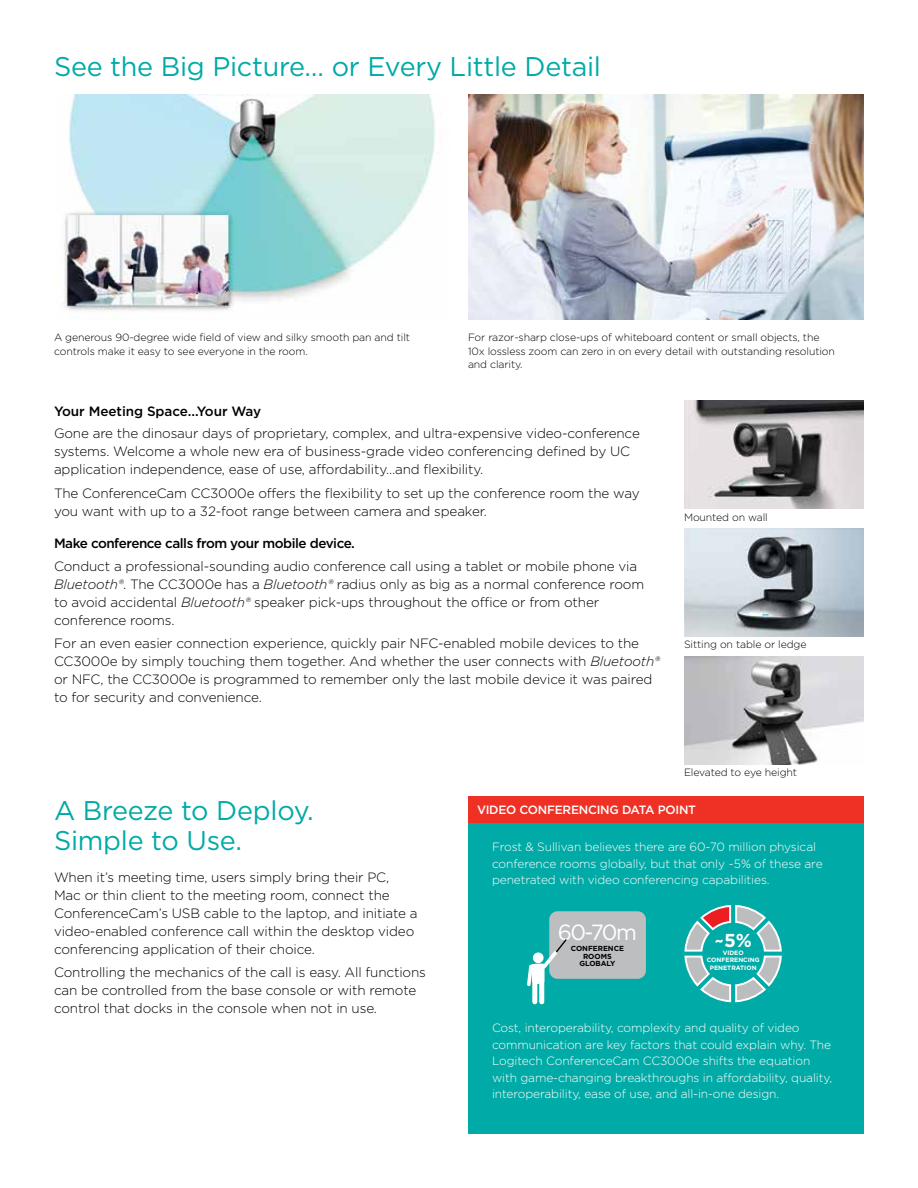
<style>
.page{position:relative;width:918px;height:1188px;background:#fff}
.page>*{position:absolute;margin:0;border:0;box-sizing:border-box;transform-origin:0 0}
.t1{font:27px/30px "Gotham";letter-spacing:-.01em;color:#00aaa6}
.t2{font:21.9px "Gotham";color:#fff}
.t3{font:700 18.75px "Gotham";color:#fff}
.t4{font:300 13.5px/18px "Gotham";letter-spacing:-.01em;color:#000}
.t5{font:500 13.5px "Gotham";letter-spacing:-.035em;color:#000}
.t6{font:500 13.5px "Gotham";letter-spacing:-.005em;color:#000}
.t7{font:300 12px/16.5px "Gotham";letter-spacing:-.01em;color:#fff}
.t8{font:500 12px "Gotham";letter-spacing:-.02em;color:#fff}
.t9{font:300 10.5px/13.5px "Gotham";letter-spacing:-.01em;color:#000}
.t10{font:700 7.35px/7.8px "Gotham";color:#000;text-align:center}
.t11{font:700 6.3px/7.5px "Gotham";color:#fff;text-align:center}
.s1{font-style:italic}
</style>
<div class="page">
<div style="left:468px;top:796px;width:396px;height:338px;background:#00aaa6"></div>
<div style="left:549px;top:911px;width:97px;height:68px;background:#bcbec0;border-radius:8px"></div>
<div style="left:532px;top:981px;width:5px;height:23px;background:#fff;border-radius:3px"></div>
<div style="left:539px;top:981px;width:5px;height:23px;background:#fff;border-radius:3px"></div>
<svg style="left:527px;top:938px;width:41px;height:48px"></svg>
<svg style="left:684px;top:905px;width:98px;height:97px"></svg>
<div style="left:468px;top:796px;width:396px;height:28px;background:#ee3124"></div>
<img style="left:63px;top:95px;width:372px;height:216px">
<img style="left:468px;top:94px;width:396px;height:226px">
<img style="left:684px;top:401px;width:180px;height:108px">
<img style="left:684px;top:529px;width:180px;height:108px">
<img style="left:684px;top:657px;width:180px;height:108px">
<h1 class="t1" style="left:54px;top:51px;width:548px">See the Big Picture… or Every Little Detail</h1>
<p class="t9" style="left:54px;top:331px;width:358px">A generous 90-degree wide field of view and silky smooth pan and tilt controls make it easy to see everyone in the room.</p>
<p class="t9" style="left:468px;top:331px;width:369px">For razor-sharp close-ups of whiteboard content or small objects, the<br>10x lossless zoom can zero in on every detail with outstanding resolution and clarity.</p>
<p class="t6" style="left:54px;top:403px;width:209px">Your Meeting Space...Your Way</p>
<p class="t4" style="left:54px;top:424px;width:587px">Gone are the dinosaur days of proprietary, complex, and ultra-expensive video-conference systems. Welcome a whole new era of business-grade video conferencing defined by UC application independence, ease of use, affordability…and flexibility.</p>
<p class="t4" style="left:54px;top:484px;width:587px">The ConferenceCam CC3000e offers the flexibility to set up the conference room the way you want with up to a 32-foot range between camera and speaker.</p>
<p class="t5" style="left:54px;top:535px;width:302px">Make conference calls from your mobile device.</p>
<p class="t4" style="left:54px;top:557px;width:592px">Conduct a professional-sounding audio conference call using a tablet or mobile phone via <span class="s1">Bluetooth®</span>. The CC3000e has a <span class="s1">Bluetooth®</span> radius only as big as a normal conference room to avoid accidental <span class="s1">Bluetooth®</span> speaker pick-ups throughout the office or from other conference rooms.</p>
<p class="t4" style="left:54px;top:634px;width:607px">For an even easier connection experience, quickly pair NFC-enabled mobile devices to the CC3000e by simply touching them together. And whether the user connects with <span class="s1">Bluetooth® </span>or NFC, the CC3000e is programmed to remember only the last mobile device it was paired to for security and convenience.</p>
<p class="t9" style="left:684px;top:510px;width:85px">Mounted on wall</p>
<p class="t9" style="left:684px;top:638px;width:124px">Sitting on table or ledge</p>
<p class="t9" style="left:684px;top:766px;width:115px">Elevated to eye height</p>
<h1 class="t1" style="left:54px;top:796px;width:261px">A Breeze to Deploy.<br>Simple to Use.</h1>
<p class="t4" style="left:54px;top:868px;width:365px">When it’s meeting time, users simply bring their PC, Mac or thin client to the meeting room, connect the ConferenceCam’s USB cable to the laptop, and initiate a video-enabled conference call within the desktop video conferencing application of their choice.</p>
<p class="t4" style="left:54px;top:963px;width:373px">Controlling the mechanics of the call is easy. All functions can be controlled from the base console or with remote control that docks in the console when not in use.</p>
<p class="t8" style="left:477px;top:802px;width:221px">VIDEO CONFERENCING DATA POINT</p>
<p class="t7" style="left:492px;top:839px;width:332px">Frost &amp; Sullivan believes there are 60-70 million physical conference rooms globally, but that only ~5% of these are penetrated with video conferencing capabilities.</p>
<h2 class="t2" style="left:558px;top:919px;width:81px">60-70m</h2>
<p class="t10" style="left:571px;top:944px;width:55px">CONFERENCE<br>ROOMS<br>GLOBALY</p>
<h3 class="t3" style="left:715px;top:929px;width:39px">~5%</h3>
<p class="t11" style="left:707px;top:949px;width:55px">VIDEO<br>CONFERENCING<br>PENETRATION</p>
<p class="t7" style="left:492px;top:1020px;width:342px">Cost, interoperability, complexity and quality of video communication are key factors that could explain why. The Logitech ConferenceCam CC3000e shifts the equation with game-changing breakthroughs in affordability, quality, interoperability, ease of use, and all-in-one design.</p>
</div>
